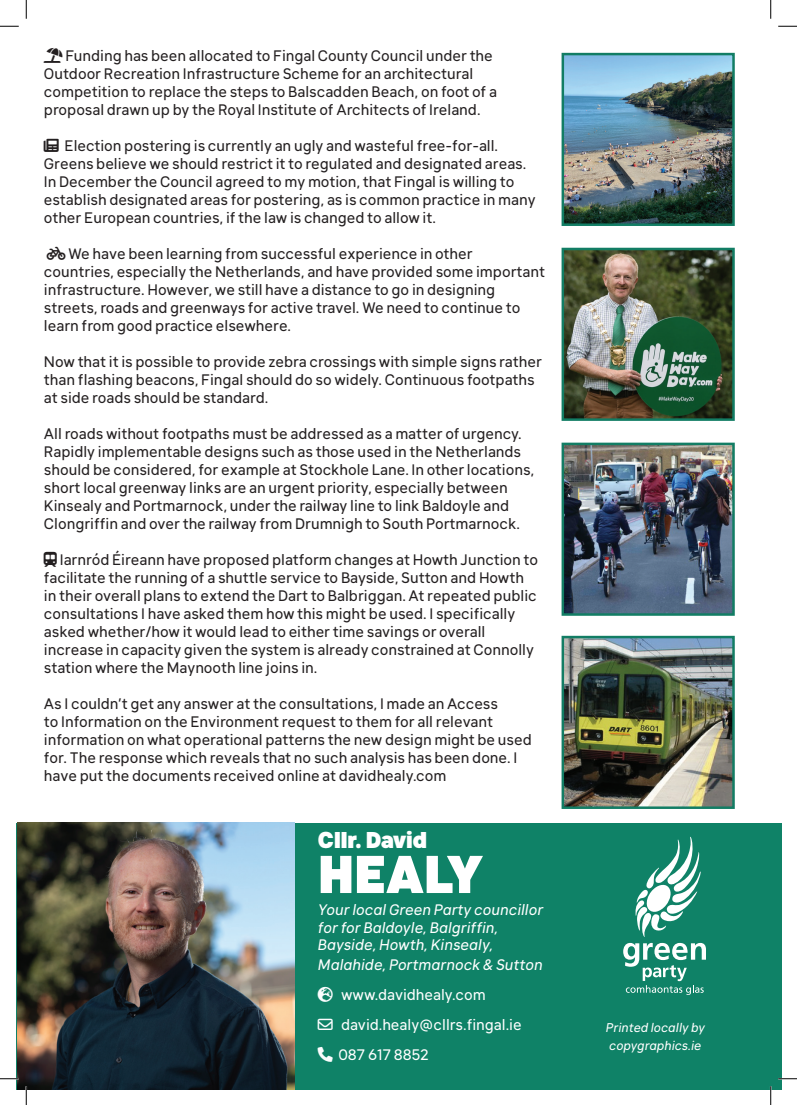
<style>
.page{position:relative;width:797px;height:1105px;background:#fff}
.page>*{position:absolute;margin:0;border:0;box-sizing:border-box;transform-origin:0 0}
.t1{font:900 52.38px "Klima";color:#fff}
.t2{font:900 22.5px "Klima";color:#fff}
.t3{font:15px/18px "Klima";color:#231f20}
.t4{font:italic 15px/17.5px "Klima";color:#fff}
.t5{font:15px/30px "Klima";color:#fff}
.t6{font:italic 12.5px/17.5px "Klima";color:#fff}
.s1{color:#fbfdfe}
</style>
<div class="page">
<img style="left:564px;top:639px;width:167px;height:167px">
<div style="left:561px;top:636px;width:173px;height:173px;border:2px solid #127d64"></div>
<img style="left:564px;top:56px;width:167px;height:167px">
<div style="left:561px;top:53px;width:173px;height:173px;border:2px solid #127d64"></div>
<img style="left:564px;top:446px;width:167px;height:167px">
<div style="left:561px;top:443px;width:173px;height:173px;border:2px solid #127d64"></div>
<div style="left:16px;top:823px;width:765px;height:266px;background:#0f8267"></div>
<img style="left:17px;top:823px;width:278px;height:266px">
<svg style="left:623px;top:943px;width:83px;height:52px"></svg>
<svg style="left:635px;top:837px;width:65px;height:100px"></svg>
<img style="left:564px;top:251px;width:167px;height:167px">
<div style="left:561px;top:248px;width:173px;height:173px;border:2px solid #127d64"></div>
<svg style="left:0;top:25px;width:19px;height:2px"></svg>
<svg style="left:778px;top:25px;width:19px;height:2px"></svg>
<svg style="left:0;top:1078px;width:19px;height:1px"></svg>
<svg style="left:778px;top:1078px;width:19px;height:1px"></svg>
<svg style="left:25px;top:0;width:2px;height:19px"></svg>
<svg style="left:25px;top:1086px;width:2px;height:19px"></svg>
<svg style="left:770px;top:0;width:1px;height:19px"></svg>
<svg style="left:770px;top:1086px;width:1px;height:19px"></svg>
<p class="t3" style="left:44px;top:45px;width:454px;text-indent:21px">Funding has been allocated to Fingal County Council under the Outdoor Recreation Infrastructure Scheme for an architectural competition to replace the steps to Balscadden Beach, on foot of a proposal drawn up by the Royal Institute of Architects of Ireland.</p>
<p class="t3" style="left:44px;top:135px;width:493px;text-indent:21px">Election postering is currently an ugly and wasteful free-for-all.<br>Greens believe we should restrict it to regulated and designated areas.<br>In December the Council agreed to my motion, that Fingal is willing to establish designated areas for postering, as is common practice in many other European countries, if the law is changed to allow it.</p>
<p class="t3" style="left:44px;top:243px;width:502px;text-indent:24px">We have been learning from successful experience in other countries, especially the Netherlands, and have provided some important infrastructure. However, we still have a distance to go in designing streets, roads and greenways for active travel. We need to continue to learn from good practice elsewhere.</p>
<p class="t3" style="left:44px;top:351px;width:499px">Now that it is possible to provide zebra crossings with simple signs rather than flashing beacons, Fingal should do so widely. Continuous footpaths at side roads should be standard.</p>
<p class="t3" style="left:44px;top:423px;width:492px">All roads without footpaths must be addressed as a matter of urgency.<br>Rapidly implementable designs such as those used in the Netherlands should be considered, for example at Stockhole Lane. In other locations, short local greenway links are an urgent priority, especially between Kinsealy and Portmarnock, under the railway line to link Baldoyle and Clongriffin and over the railway from Drumnigh to South Portmarnock.</p>
<p class="t3" style="left:44px;top:549px;width:495px;text-indent:16px">Iarnród Éireann have proposed platform changes at Howth Junction to facilitate the running of a shuttle service to Bayside, Sutton and Howth in their overall plans to extend the Dart to Balbriggan. At repeated public consultations I have asked them how this might be used. I specifically asked whether/how it would lead to either time savings or overall increase in capacity given the system is already constrained at Connolly station where the Maynooth line joins in.</p>
<p class="t3" style="left:44px;top:693px;width:489px">As I couldn’t get any answer at the consultations, I made an Access<br>to Information on the Environment request to them for all relevant information on what operational patterns the new design might be used for. The response which reveals that no such analysis has been done. I have put the documents received online at davidhealy.com</p>
<h2 class="t2" style="left:318px;top:821px;width:111px">Cllr. David</h2>
<h1 class="t1" style="left:318px;top:830px;width:166px">HEALY</h1>
<p class="t4" style="left:318px;top:899px;width:227px">Your local Green Party councillor for for Baldoyle, Balgriffin,<br>Bayside, Howth, Kinsealy,</p>
<p class="t4" style="left:318px;top:954px;width:226px">Malahide, Portmarnock &amp; Sutton</p>
<p class="t5" style="left:341px;top:978px;width:146px">www.davidhealy.com</p>
<p class="t5" style="left:338px;top:1008px;width:185px;text-indent:-20px"><span class="s1">→</span> david.healy@cllrs.fingal.ie<br>087 617 8852</p>
<p class="t6" style="left:605px;top:1018px;width:101px">Printed locally by copygraphics.ie</p>
</div>
